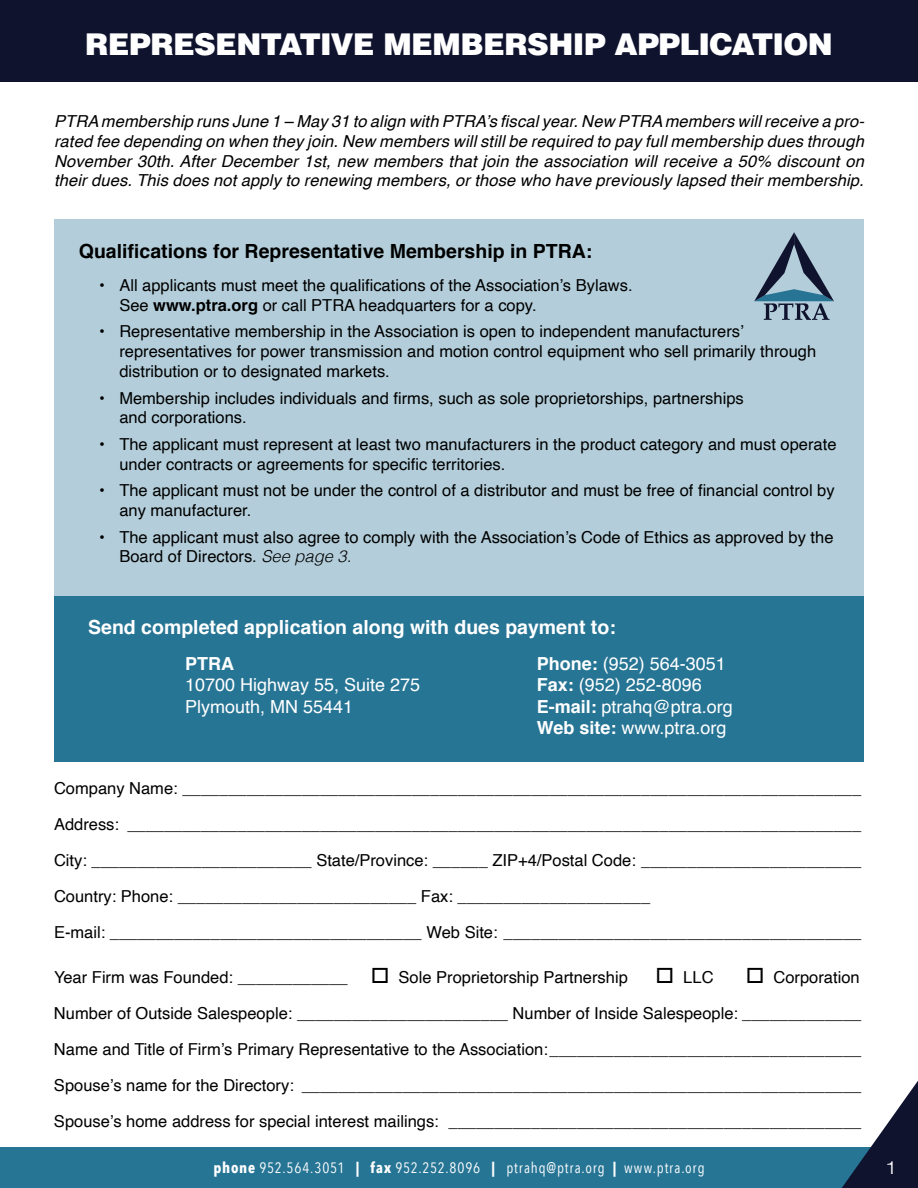
<style>
.page{position:relative;width:918px;height:1188px;background:#fff}
.page>*{position:absolute;margin:0;border:0;box-sizing:border-box;transform-origin:0 0}
.t1{font:900 30px "Helvetica";letter-spacing:-.02em;color:#fff}
.t2{font:700 19.5px "Helvetica";color:#000}
.t3{font:700 19.5px "Helvetica";color:#fff}
.t4{font:18px/21.6px "Helvetica";color:#fff}
.t5{font:700 18px "Helvetica";color:#fff}
.t6{font:300 18px "Helvetica";color:#fff;scale:1.2 1}
.t7{font:16.5px/36px "Helvetica";color:#000}
.t8{font:italic 16.5px/19.8px "Helvetica";letter-spacing:.01em;color:#000;text-align:justify}
.t9{font:15px "Avenir Next Condensed";letter-spacing:.055em;color:#fff}
.s1{font-weight:700}
.s2{font-weight:300;font-style:italic}
</style>
<div class="page">
<div style="left:0;top:1148px;width:918px;height:40px;background:#277595"></div>
<svg style="left:838px;top:1081px;width:80px;height:107px"></svg>
<div style="left:0;top:0;width:918px;height:82px;background:#0f132e"></div>
<div style="left:54px;top:219px;width:810px;height:377px;background:#b3ceda"></div>
<div style="left:54px;top:596px;width:810px;height:165px;background:#277595"></div>
<svg style="left:754px;top:232px;width:80px;height:88px"></svg>
<h1 class="t1" style="left:85px;top:24px;width:749px">REPRESENTATIVE MEMBERSHIP APPLICATION</h1>
<p class="t8" style="left:54px;top:112px;width:812px">PTRA membership runs June 1 – May 31 to align with PTRA’s fiscal year. New PTRA members will receive a pro&shy;rated fee depending on when they join. New members will still be required to pay full membership dues through November 30th. After December 1st, new members that join the association will receive a 50% discount on their dues. This does not apply to renewing members, or those who have previously lapsed their membership.</p>
<p class="t2" style="left:79px;top:235px;width:515px">Qualifications for Representative Membership in PTRA:</p>
<p class="t7" style="left:119px;top:276px;width:515px;line-height:19.8px;text-indent:-20px">• All applicants must meet the qualifications of the Association’s Bylaws.<br>See <span class="s1">www.ptra.org</span> or call PTRA headquarters for a copy.</p>
<p class="t7" style="left:119px;top:322px;width:698px;line-height:19.8px;text-indent:-20px">• Representative membership in the Association is open to independent manufacturers’ representatives for power transmission and motion control equipment who sell primarily through distribution or to designated markets.</p>
<p class="t7" style="left:119px;top:388px;width:626px;line-height:19.8px;text-indent:-20px">• Membership includes individuals and firms, such as sole proprietorships, partnerships and corporations.</p>
<p class="t7" style="left:119px;top:435px;width:719px;line-height:19.8px;text-indent:-20px">• The applicant must represent at least two manufacturers in the product category and must operate under contracts or agreements for specific territories.</p>
<p class="t7" style="left:119px;top:481px;width:717px;line-height:19.8px;text-indent:-20px">• The applicant must not be under the control of a distributor and must be free of financial control by any manufacturer.</p>
<p class="t7" style="left:119px;top:527px;width:716px;line-height:19.8px;text-indent:-20px">• The applicant must also agree to comply with the Association’s Code of Ethics as approved by the<br>Board of Directors. <span class="s2">See page 3.</span></p>
<p class="t3" style="left:88px;top:611px;width:529px">Send completed application along with dues payment to:</p>
<p class="t4" style="left:537px;top:653px;width:198px"><span class="s1">Phone:</span> (952) 564-3051<br><span class="s1">Fax:</span> (952) 252-8096<br><span class="s1">E-mail:</span> ptrahq@ptra.org<br><span class="s1">Web site:</span> www.ptra.org</p>
<p class="t5" style="left:185px;top:649px;width:50px">PTRA</p>
<p class="t4" style="left:185px;top:675px;width:237px">10700 Highway 55, Suite 275<br>Plymouth, MN 55441</p>
<p class="t7" style="left:54px;top:771px;width:809px">Company Name: __________________________________________________________________________ Address: ________________________________________________________________________________ City: ________________________ State/Province: ______ ZIP+4/Postal Code: ________________________ Country: Phone: __________________________ Fax: _____________________<br>E-mail: __________________________________ Web Site: _______________________________________</p>
<p class="t7" style="left:54px;top:960px;width:575px">Year Firm was Founded: ____________ □ Sole Proprietorship Partnership</p>
<p class="t7" style="left:655px;top:960px;width:60px">□ LLC</p>
<p class="t7" style="left:54px;top:960px;width:809px;text-align:justify;text-indent:692px">□ Corporation Number of Outside Salespeople: _______________________ Number of Inside Salespeople: _____________ Name and Title of Firm’s Primary Representative to the Association:__________________________________ Spouse’s name for the Directory: _____________________________________________________________ Spouse’s home address for special interest mailings: _____________________________________________</p>
<p class="t9" style="left:213px;top:1155px;width:493px"><span class="s1">phone</span> 952.564.3051 <span class="s1">| fax</span> 952.252.8096 <span class="s1">|</span> ptrahq@ptra.org <span class="s1">|</span> www.ptra.org</p>
<p class="t6" style="left:885px;top:1152px;width:12px">1</p>
</div>
